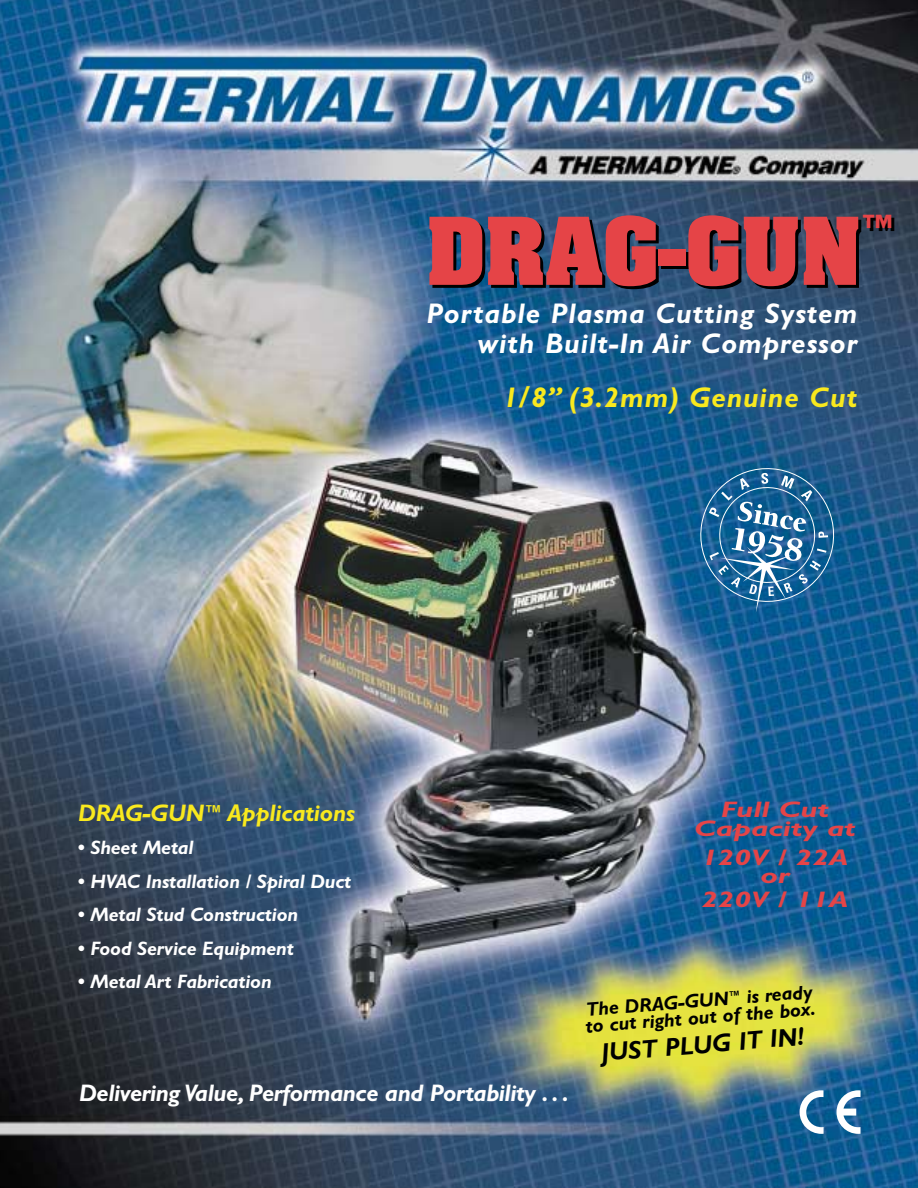
<style>
.page{position:relative;width:918px;height:1188px;background:#fff}
.page>*{position:absolute;margin:0;border:0;box-sizing:border-box;transform-origin:0 0}
.t1{font:700 79.5px "Aachen";color:#e54447}
.t2{font:700 33px "Aachen";color:#e54447}
.t3{font:italic 700 28.5px/30px "Gill Sans";letter-spacing:.03em;color:#fff;text-align:right}
.t4{font:italic 700 28.5px "Gill Sans";letter-spacing:.03em;color:#f9e91e}
.t5{font:italic 700 25.5px "Gill Sans";color:#000}
.t6{font:italic 700 24px "Gill Sans";letter-spacing:-.02em;color:#fff}
.t7{font:italic 700 24px "Gill Sans";letter-spacing:-.01em;color:#f9e91e}
.t8{font:italic 700 22.5px/19.5px "Gill Sans";letter-spacing:-.005em;color:#e54447;text-align:center;scale:1.4 1}
.t9{font:italic 700 19.5px "Gill Sans";letter-spacing:-.01em;color:#fff}
.t10{font:italic 700 19.5px/17px "Gill Sans";color:#000}
.s1{font-family:"Helvetica Neue";font-style:normal}
.s2{font-size:18px}
</style>
<div class="page">
<img style="left:0;top:0;width:918px;height:1188px">
<svg style="left:800px;top:1090px;width:24px;height:44px"></svg>
<svg style="left:836px;top:1090px;width:25px;height:44px"></svg>
<svg style="left:694px;top:462px;width:146px;height:151px;background:#3273a1"></svg>
<h1 class="t1" style="left:426px;top:217px;width:437px">DRAG-GUN</h1>
<h2 class="t2" style="left:862px;top:215px;width:31px">™</h2>
<h3 class="t3" style="left:426px;top:302px;width:432px">Portable Plasma Cutting System with Built-In Air Compressor</h3>
<h3 class="t4" style="left:503px;top:388px;width:355px">1<span class="s1">/</span>8” (3.2mm) Genuine Cut</h3>
<p class="t7" style="left:78px;top:805px;width:279px">DRAG-GUN<span class="s2">™</span> Applications</p>
<p class="t9" style="left:78px;top:841px;width:117px">• Sheet Metal</p>
<p class="t9" style="left:78px;top:874px;width:275px">• HVAC Installation / Spiral Duct</p>
<p class="t9" style="left:78px;top:908px;width:222px">• Metal Stud Construction</p>
<p class="t9" style="left:78px;top:941px;width:217px">• Food Service Equipment</p>
<p class="t9" style="left:78px;top:975px;width:195px">• Metal Art Fabrication</p>
<p class="t8" style="left:694px;top:802px;width:117px">Full Cut<br>Capacity at</p>
<p class="t8" style="left:701px;top:851px;width:107px;line-height:18px">120V / 22A or</p>
<p class="t8" style="left:701px;top:893px;width:107px">220V / 11A</p>
<p class="t10" style="left:584px;top:1002px;width:232px;rotate:-4deg">The DRAG-GUN<sup>™</sup> is ready to cut right out of the box.</p>
<h3 class="t5" style="left:601px;top:1043px;width:205px;rotate:-4deg">JUST PLUG IT IN!</h3>
<p class="t6" style="left:79px;top:1084px;width:491px">Delivering Value, Performance and Portability . . .</p>
</div>
